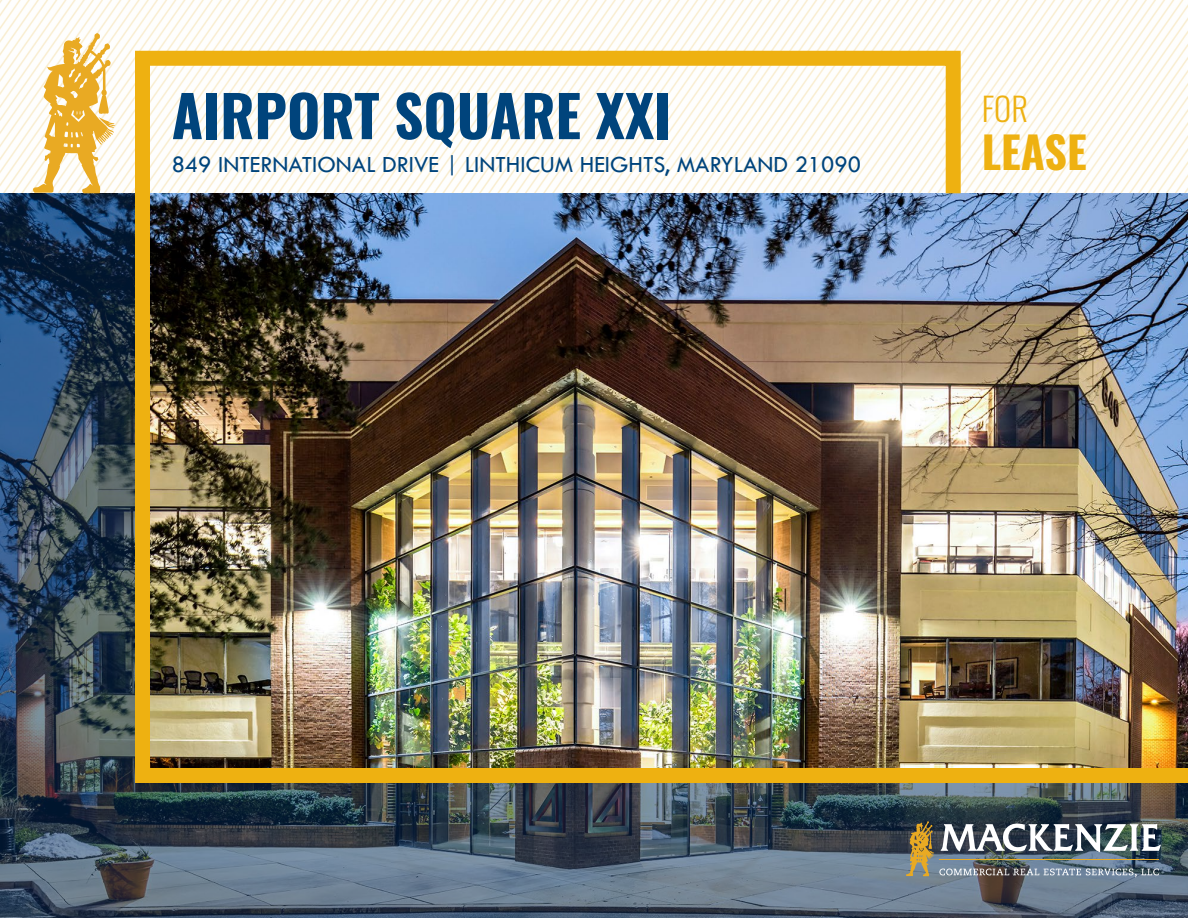
<style>
.page{position:relative;width:1188px;height:918px;background:#fff}
.page>*{position:absolute;margin:0;border:0;box-sizing:border-box;transform-origin:0 0}
.t1{font:700 57px "Oswald";color:#00447c}
.t2{font:700 43.8px "Oswald";color:#eeb111}
.t3{font:300 32.55px "Oswald";color:#eeb111}
.t4{font:24px "Tw Cen";color:#00447c}
</style>
<div class="page">
<img style="left:0;top:0;width:1188px;height:193px">
<img style="left:0;top:193px;width:1188px;height:725px">
<img style="left:128px;top:43px;width:1060px;height:748px">
<svg style="left:33px;top:33px;width:82px;height:160px"></svg>
<img style="left:906px;top:821px;width:255px;height:57px">
<h1 class="t1" style="left:172px;top:86px;width:501px">AIRPORT SQUARE XXI</h1>
<p class="t4" style="left:172px;top:150px;width:691px">849 INTERNATIONAL DRIVE | LINTHICUM HEIGHTS, MARYLAND 21090</p>
<h3 class="t3" style="left:982px;top:80px;width:48px">FOR</h3>
<h2 class="t2" style="left:982px;top:129px;width:106px">LEASE</h2>
</div>
